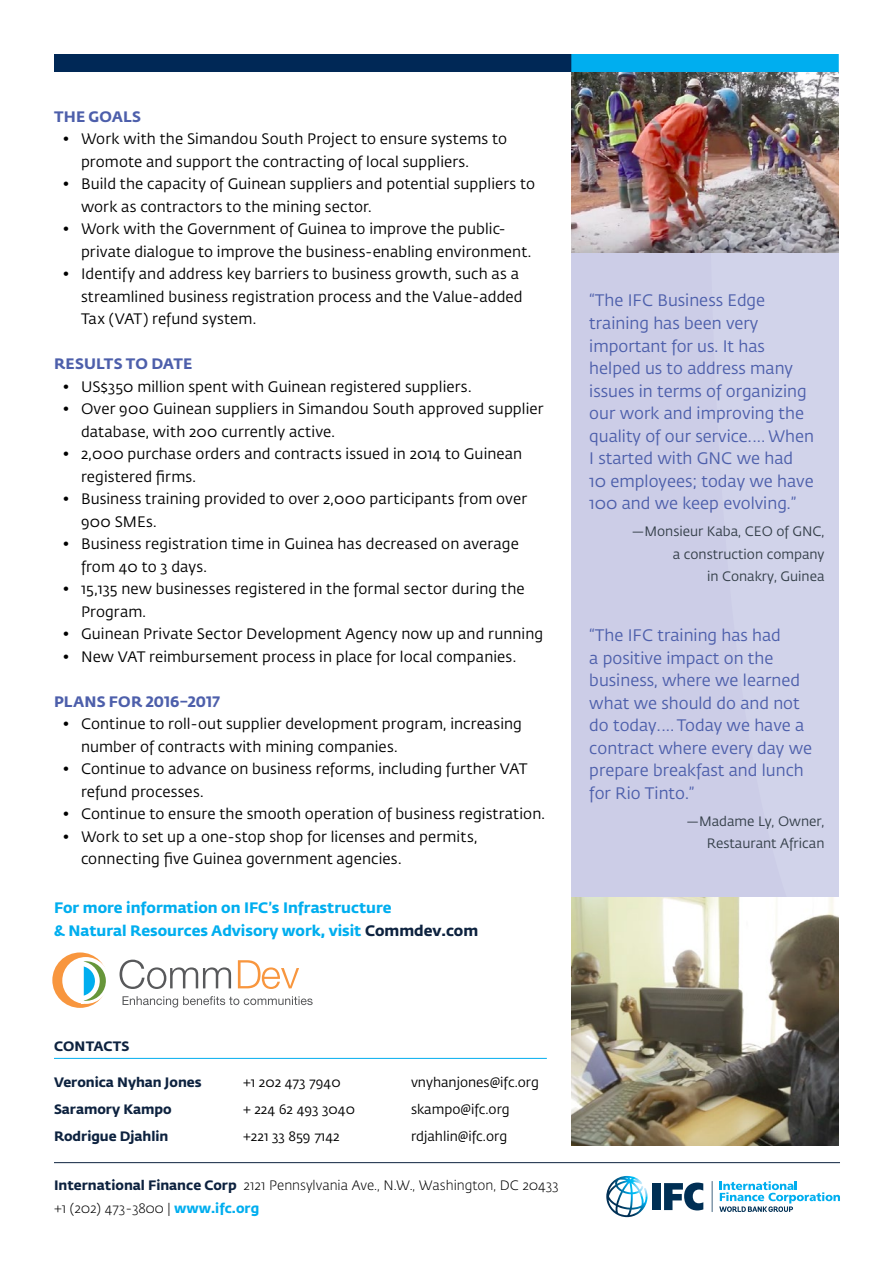
<style>
.page{position:relative;width:893px;height:1263px;background:#fff}
.page>*{position:absolute;margin:0;border:0;box-sizing:border-box;transform-origin:0 0}
.t1{font:16.5px/22.5px "Fedra Sans Std";color:#4d5fab}
.t2{font:15px/22.5px "Fedra Sans Std";letter-spacing:.01em;color:#000}
.t3{font:700 15px/22.5px "Fedra Sans Std";color:#00aeef}
.t4{font:700 15px "Fedra Sans Std";letter-spacing:.01em;color:#4d5fab}
.t5{font:300 13.5px/22.5px "Fedra Sans Std";color:#000}
.t6{font:13.5px/22.5px "Fedra Sans Std";color:#333e48;text-align:right}
.t7{font:13.5px "Fedra Sans Std";color:#000}
.t8{font:700 13.5px "Fedra Sans Std";color:#0d223f}
.s1{color:#0d223f}
.s2{font-weight:700;color:#0d223f}
.s3{font-weight:700;color:#00aeef}
</style>
<div class="page">
<div style="left:571px;top:252px;width:268px;height:645px;background:#cccde7"></div>
<div style="left:54px;top:54px;width:535px;height:18px;background:#002856"></div>
<div style="left:571px;top:54px;width:268px;height:18px;background:#00aeef"></div>
<img style="left:571px;top:72px;width:268px;height:180px">
<img style="left:571px;top:897px;width:268px;height:248px">
<hr style="left:54px;top:1058px;width:493px;height:1px;background:#00aeef">
<div style="left:653px;top:1183px;width:8px;height:27px;background:#002f54"></div>
<svg style="left:664px;top:1182px;width:39px;height:28px"></svg>
<svg style="left:719px;top:1181px;width:121px;height:31px"></svg>
<svg style="left:712px;top:1181px;width:1px;height:31px"></svg>
<svg style="left:606px;top:1176px;width:41px;height:41px"></svg>
<hr style="left:54px;top:1162px;width:786px;height:1px;background:#0d223f">
<div style="left:52px;top:952px;width:56px;height:56px;background:#f8963e;border-radius:50%"></div>
<div style="left:62px;top:957px;width:47px;height:47px;background:#fff;border-radius:50%"></div>
<svg style="left:83px;top:959px;width:23px;height:44px"></svg>
<svg style="left:120px;top:960px;width:111px;height:29px"></svg>
<svg style="left:238px;top:960px;width:61px;height:29px"></svg>
<svg style="left:123px;top:996px;width:190px;height:11px"></svg>
<p class="t4" style="left:54px;top:107px;width:88px">THE GOALS</p>
<p class="t2" style="left:81px;top:128px;width:427px;text-indent:-18px">• Work with the Simandou South Project to ensure systems to promote and support the contracting of local suppliers.</p>
<p class="t2" style="left:81px;top:173px;width:456px;text-indent:-18px">• Build the capacity of Guinean suppliers and potential suppliers to work as contractors to the mining sector.</p>
<p class="t2" style="left:81px;top:218px;width:452px;text-indent:-18px">• Work with the Government of Guinea to improve the public&shy;private dialogue to improve the business-enabling environment.</p>
<p class="t2" style="left:81px;top:263px;width:443px;text-indent:-18px">• Identify and address key barriers to business growth, such as a streamlined business registration process and the Value-added<br>Tax (VAT) refund system.</p>
<p class="t4" style="left:54px;top:354px;width:140px">RESULTS TO DATE</p>
<p class="t2" style="left:63px;top:375px;width:410px">• US$350 million spent with Guinean registered suppliers.</p>
<p class="t2" style="left:81px;top:398px;width:464px;text-indent:-18px">• Over 900 Guinean suppliers in Simandou South approved supplier database, with 200 currently active.</p>
<p class="t2" style="left:81px;top:443px;width:443px;text-indent:-18px">• 2,000 purchase orders and contracts issued in 2014 to Guinean registered firms.</p>
<p class="t2" style="left:81px;top:488px;width:448px;text-indent:-18px">• Business training provided to over 2,000 participants from over<br>900 SMEs.</p>
<p class="t2" style="left:81px;top:533px;width:439px;text-indent:-18px">• Business registration time in Guinea has decreased on average from 40 to 3 days.</p>
<p class="t2" style="left:81px;top:578px;width:445px;text-indent:-18px">• 15,135 new businesses registered in the formal sector during the<br>Program.</p>
<p class="t2" style="left:63px;top:623px;width:482px">• Guinean Private Sector Development Agency now up and running</p>
<p class="t2" style="left:63px;top:645px;width:455px">• New VAT reimbursement process in place for local companies.</p>
<p class="t4" style="left:54px;top:692px;width:167px">PLANS FOR 2016–2017</p>
<p class="t2" style="left:81px;top:713px;width:442px;text-indent:-18px">• Continue to roll-out supplier development program, increasing number of contracts with mining companies.</p>
<p class="t2" style="left:81px;top:758px;width:448px;text-indent:-18px">• Continue to advance on business reforms, including further VAT refund processes.</p>
<p class="t2" style="left:63px;top:803px;width:484px">• Continue to ensure the smooth operation of business registration.</p>
<p class="t2" style="left:81px;top:825px;width:398px;text-indent:-18px">• Work to set up a one-stop shop for licenses and permits, connecting five Guinea government agencies.</p>
<p class="t3" style="left:54px;top:896px;width:426px">For more information on IFC’s Infrastructure<br>&amp; Natural Resources Advisory work, visit <span class="s1">Commdev.com</span></p>
<p class="t1" style="left:589px;top:290px;width:226px">“The IFC Business Edge training has been very important for us. It has helped us to address many issues in terms of organizing our work and improving the quality of our service.… When<br>I started with GNC we had<br>10 employees; today we have<br>100 and we keep evolving.”</p>
<p class="t6" style="left:631px;top:520px;width:194px">—Monsieur Kaba, CEO of GNC, a construction company<br>in Conakry, Guinea</p>
<p class="t1" style="left:589px;top:624px;width:224px">“The IFC training has had<br>a positive impact on the business, where we learned what we should do and not do today.… Today we have a contract where every day we prepare breakfast and lunch for Rio Tinto.”</p>
<p class="t6" style="left:686px;top:810px;width:140px">—Madame Ly, Owner,<br>Restaurant African</p>
<p class="t8" style="left:54px;top:1037px;width:77px">CONTACTS</p>
<p class="t8" style="left:54px;top:1073px;width:149px">Veronica Nyhan Jones</p>
<p class="t7" style="left:243px;top:1074px;width:99px">+1 202 473 7940</p>
<p class="t7" style="left:411px;top:1074px;width:129px">vnyhanjones@ifc.org</p>
<p class="t8" style="left:54px;top:1100px;width:119px">Saramory Kampo</p>
<p class="t7" style="left:243px;top:1101px;width:113px">+ 224 62 493 3040</p>
<p class="t7" style="left:411px;top:1101px;width:100px">skampo@ifc.org</p>
<p class="t8" style="left:54px;top:1127px;width:116px">Rodrigue Djahlin</p>
<p class="t7" style="left:243px;top:1128px;width:98px">+221 33 859 7142</p>
<p class="t7" style="left:411px;top:1128px;width:98px">rdjahlin@ifc.org</p>
<p class="t5" style="left:54px;top:1174px;width:506px"><span class="s2">International Finance Corp</span> 2121 Pennsylvania Ave., N.W., Washington, DC 20433 +1 (202) 473-3800 | <span class="s3">www.ifc.org</span></p>
</div>
